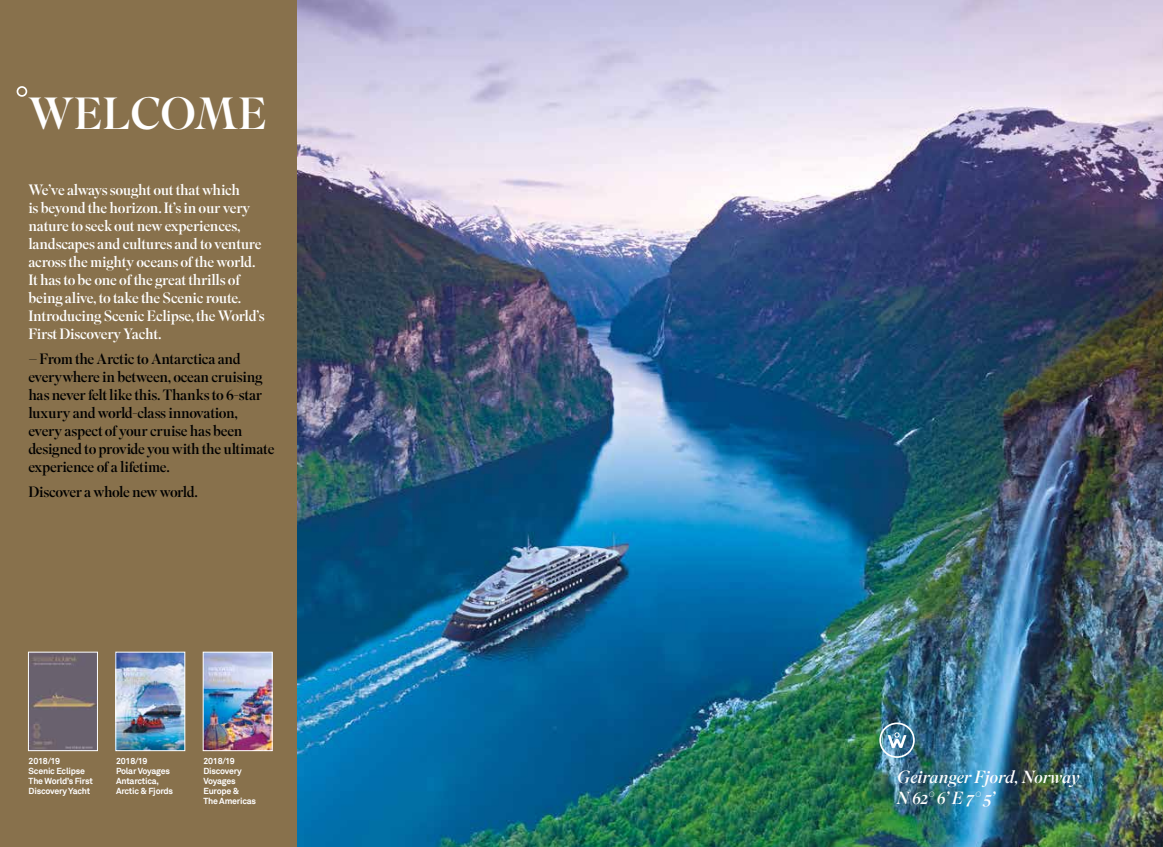
<style>
.page{position:relative;width:1163px;height:847px;background:#fff}
.page>*{position:absolute;margin:0;border:0;box-sizing:border-box;transform-origin:0 0}
.t1{font:44.88px "Superior Title";letter-spacing:.005em;color:#fff}
.t2{font:italic 17.5px/21px "Superior Title";color:#fff}
.t3{font:15px/18px "Superior Title";letter-spacing:-.02em;color:#fff}
.t4{font:15px/18px "Superior Title";letter-spacing:-.03em;color:#000}
.t5{font:700 8.75px/10px "Akkurat";letter-spacing:-.025em;color:#fff}
</style>
<div class="page">
<div style="left:0;top:0;width:298px;height:847px;background:#88714c"></div>
<img style="left:298px;top:0;width:864px;height:847px">
<div style="left:17px;top:86px;width:10px;height:11px;border:2px solid #fff;border-radius:50%"></div>
<svg style="left:879px;top:722px;width:35px;height:36px"></svg>
<img style="left:30px;top:654px;width:65px;height:95px">
<div style="left:28px;top:652px;width:69px;height:99px;border:1px solid #fff"></div>
<img style="left:118px;top:654px;width:65px;height:95px">
<div style="left:116px;top:652px;width:69px;height:99px;border:1px solid #fff"></div>
<img style="left:205px;top:654px;width:65px;height:95px">
<div style="left:203px;top:652px;width:69px;height:99px;border:1px solid #fff"></div>
<h1 class="t1" style="left:29px;top:87px;width:240px">WELCOME</h1>
<p class="t3" style="left:28px;top:181px;width:238px">We’ve always sought out that which<br>is beyond the horizon. It’s in our very nature to seek out new experiences, landscapes and cultures and to venture across the mighty oceans of the world.<br>It has to be one of the great thrills of being alive, to take the Scenic route.<br>Introducing Scenic Eclipse, the World’s First Discovery Yacht.</p>
<p class="t4" style="left:28px;top:350px;width:248px">– From the Arctic to Antarctica and everywhere in between, ocean cruising has never felt like this. Thanks to 6-star luxury and world-class innovation, every aspect of your cruise has been designed to provide you with the ultimate experience of a lifetime.</p>
<p class="t4" style="left:28px;top:483px;width:171px">Discover a whole new world.</p>
<p class="t5" style="left:29px;top:756px;width:66px">2018/19<br>Scenic Eclipse<br>The World’s First<br>Discovery Yacht</p>
<p class="t5" style="left:116px;top:756px;width:59px">2018/19<br>Polar Voyages<br>Antarctica,<br>Arctic &amp; Fjords</p>
<p class="t5" style="left:203px;top:756px;width:54px">2018/19<br>Discovery<br>Voyages<br>Europe &amp;<br>The Americas</p>
<p class="t2" style="left:896px;top:769px;width:184px">Geiranger Fjord, Norway<br>N 62° 6’ E 7° 5’</p>
</div>
